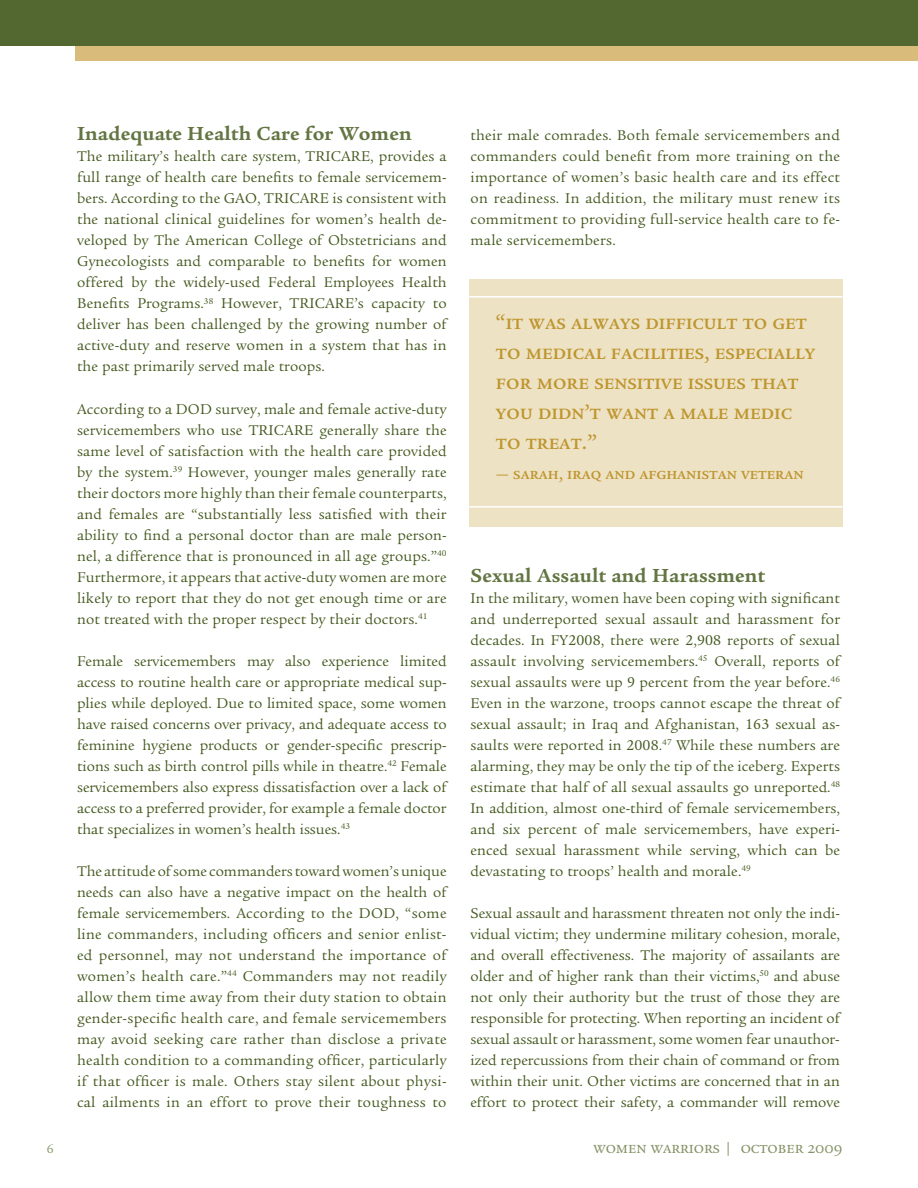
<style>
.page{position:relative;width:918px;height:1188px;background:#fff}
.page>*{position:absolute;margin:0;border:0;box-sizing:border-box;transform-origin:0 0}
.t1{font:500 21px/30px "Legacy Serif SC";color:#be962f}
.t2{font:700 19.5px "Legacy Serif";letter-spacing:.01em;color:#637542}
.t3{font:500 16.5px "Legacy Serif SC";color:#be962f}
.t4{font:16.5px "Legacy Serif SC";color:#849366}
.t5{font:14.7px/21px "Legacy Serif";letter-spacing:.01em;color:#44591f;text-align:justify}
.t6{font:13.2px "Legacy Serif SC";color:#849366}
</style>
<div class="page">
<div style="left:76px;top:0;width:842px;height:61px;background:#d9bb7b"></div>
<div style="left:0;top:0;width:918px;height:45px;background:#536731"></div>
<div style="left:469px;top:280px;width:373px;height:247px;background:#eee2c4"></div>
<hr style="left:469px;top:296px;width:373px;height:2px;background:#fff">
<hr style="left:469px;top:506px;width:373px;height:2px;background:#fff">
<h2 class="t2" style="left:77px;top:122px;width:336px">Inadequate Health Care for Women</h2>
<p class="t5" style="left:77px;top:146px;width:371px">The military’s health care system, TRICARE, provides a full range of health care benefits to female servicemem&shy;bers. According to the GAO, TRICARE is consistent with the national clinical guidelines for women’s health de&shy;veloped by The American College of Obstetricians and Gynecologists and comparable to benefits for women offered by the widely-used Federal Employees Health Benefits Programs.<sup>38</sup> However, TRICARE’s capacity to deliver has been challenged by the growing number of active-duty and reserve women in a system that has in the past primarily served male troops.</p>
<p class="t5" style="left:77px;top:398px;width:371px">According to a DOD survey, male and female active-duty servicemembers who use TRICARE generally share the same level of satisfaction with the health care provided by the system.<sup>39</sup> However, younger males generally rate their doctors more highly than their female counterparts, and females are “substantially less satisfied with their ability to find a personal doctor than are male person&shy;nel, a difference that is pronounced in all age groups.”<sup>40<br></sup>Furthermore, it appears that active-duty women are more likely to report that they do not get enough time or are not treated with the proper respect by their doctors.<sup>41</sup></p>
<p class="t5" style="left:77px;top:651px;width:371px">Female servicemembers may also experience limited access to routine health care or appropriate medical sup&shy;plies while deployed. Due to limited space, some women have raised concerns over privacy, and adequate access to feminine hygiene products or gender-specific prescrip&shy;tions such as birth control pills while in theatre.<sup>42</sup> Female servicemembers also express dissatisfaction over a lack of access to a preferred provider, for example a female doctor that specializes in women’s health issues.<sup>43</sup></p>
<p class="t5" style="left:77px;top:861px;width:371px">The attitude of some commanders towardwomen’sunique needs can also have a negative impact on the health of female servicemembers. According to the DOD, “some line commanders, including officers and senior enlist&shy;ed personnel, may not understand the importance of women’s health care.”<sup>44</sup> Commanders may not readily allow them time away from their duty station to obtain gender-specific health care, and female servicemembers may avoid seeking care rather than disclose a private health condition to a commanding officer, particularly if that officer is male. Others stay silent about physi&shy;cal ailments in an effort to prove their toughness to</p>
<p class="t5" style="left:470px;top:125px;width:371px">their male comrades. Both female servicemembers and commanders could benefit from more training on the importance of women’s basic health care and its effect on readiness. In addition, the military must renew its commitment to providing full-service health care to fe&shy;male servicemembers.</p>
<h1 class="t1" style="left:496px;top:307px;width:321px">“it was always difficult to get to medical facilities, especially for more sensitive issues that you didn’t want a male medic to treat.”</h1>
<p class="t3" style="left:496px;top:464px;width:309px">— sarah, iraq and afghanistan veteran</p>
<h2 class="t2" style="left:470px;top:563px;width:296px">Sexual Assault and Harassment</h2>
<p class="t5" style="left:470px;top:588px;width:371px">In the military, women have been coping with significant and underreported sexual assault and harassment for decades. In FY2008, there were 2,908 reports of sexual assault involving servicemembers.<sup>45</sup> Overall, reports of sexual assaults were up 9 percent from the year before.<sup>46<br></sup>Even in the warzone, troops cannot escape the threat of sexual assault; in Iraq and Afghanistan, 163 sexual as&shy;saults were reported in 2008.<sup>47</sup> While these numbers are alarming, they may be only the tip of the iceberg. Experts estimate that half of all sexual assaults go unreported.<sup>48<br></sup>In addition, almost one-third of female servicemembers, and six percent of male servicemembers, have experi&shy;enced sexual harassment while serving, which can be devastating to troops’ health and morale.<sup>49</sup></p>
<p class="t5" style="left:470px;top:903px;width:371px">Sexual assault and harassment threaten not only the indi&shy;vidual victim; they undermine military cohesion, morale, and overall effectiveness. The majority of assailants are older and of higher rank than their victims,<sup>50</sup> and abuse not only their authority but the trust of those they are responsible for protecting. When reporting an incident of sexual assault or harassment, some women fear unauthor&shy;ized repercussions from their chain of command or from within their unit. Other victims are concerned that in an effort to protect their safety, a commander will remove</p>
<p class="t6" style="left:47px;top:1141px;width:8px">6</p>
<p class="t4" style="left:594px;top:1138px;width:250px">women warriors | october 2009</p>
</div>
